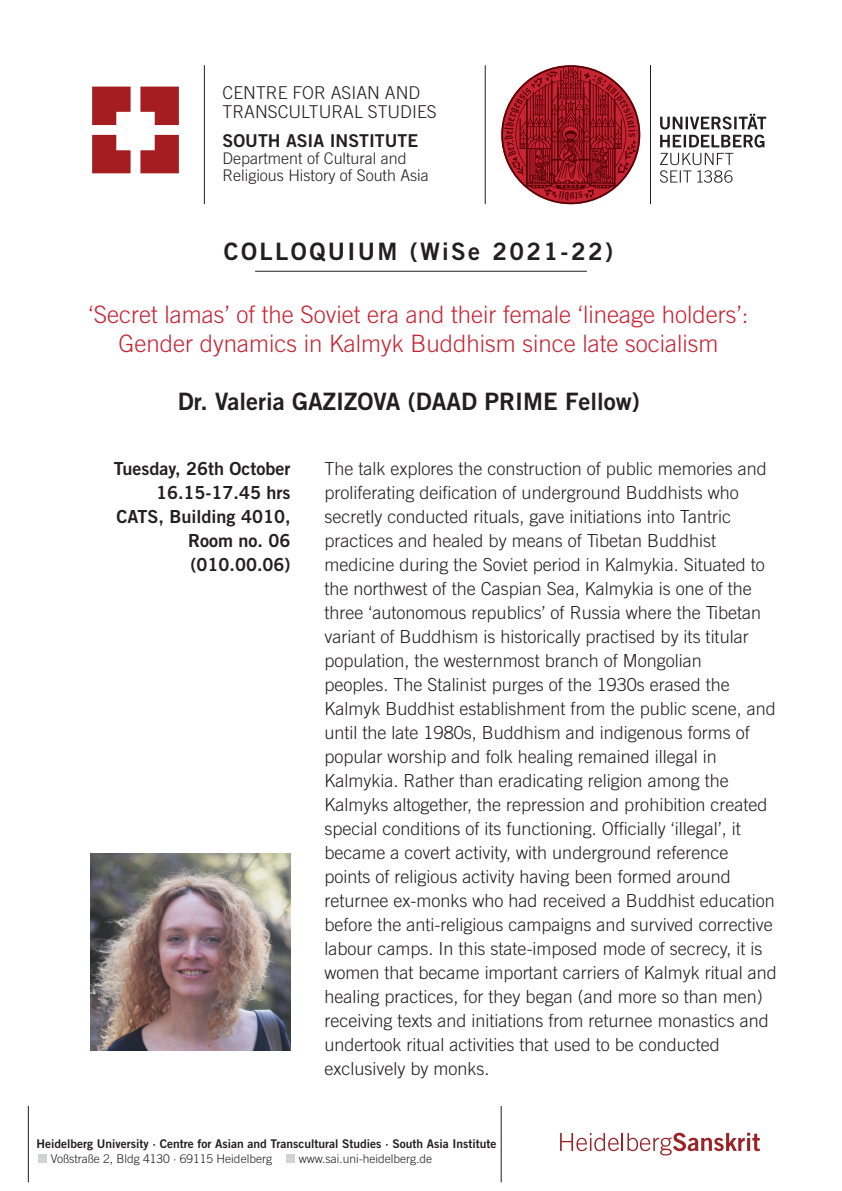
<style>
.page{position:relative;width:842px;height:1191px;background:#fff}
.page>*{position:absolute;margin:0;border:0;box-sizing:border-box;transform-origin:0 0}
.t1{font:300 24px "Trade Gothic LT Std";color:#c82434}
.t2{font:24px "Trade Gothic LT Std Bd 2";color:#231f20}
.t3{font:24px "Trade Gothic LT Std Bd 2";letter-spacing:.1em;color:#231f20}
.t4{font:300 18px/24px "Trade Gothic LT Std";color:#231f20}
.t5{font:18px/24px "Trade Gothic LT Std Bd 2";color:#231f20;text-align:right}
.t6{font:300 17.7px/18.4px "Trade Gothic LT Std";color:#231f20}
.t7{font:17.7px "Trade Gothic LT Std Bd 2";color:#231f20}
.t8{font:300 16px "Trade Gothic LT Std";color:#231f20}
.t9{font:12px "Trade Gothic LT Std Bd 2";color:#231f20}
.t10{font:300 12px "Trade Gothic LT Std";color:#231f20}
</style>
<div class="page">
<hr style="left:650px;top:65px;width:1px;height:139px;background:#231f20">
<svg style="left:660px;top:135px;width:104px;height:48px"></svg>
<svg style="left:660px;top:114px;width:106px;height:15px"></svg>
<svg style="left:501px;top:65px;width:139px;height:139px"></svg>
<hr style="left:485px;top:65px;width:1px;height:139px;background:#231f20">
<hr style="left:204px;top:65px;width:1px;height:139px;background:#231f20">
<svg style="left:92px;top:87px;width:39px;height:38px"></svg>
<svg style="left:140px;top:87px;width:39px;height:38px"></svg>
<svg style="left:92px;top:135px;width:39px;height:38px"></svg>
<svg style="left:140px;top:135px;width:39px;height:38px"></svg>
<hr style="left:28px;top:1106px;width:1px;height:76px;background:#231f20">
<div style="left:38px;top:1153px;width:9px;height:9px;background:#d1d2d4"></div>
<div style="left:286px;top:1153px;width:9px;height:9px;background:#d1d2d4"></div>
<hr style="left:501px;top:1106px;width:1px;height:76px;background:#231f20">
<hr style="left:255px;top:271px;width:332px;height:1px;background:#231f20">
<svg style="left:560px;top:1132px;width:200px;height:23px"></svg>
<img style="left:91px;top:853px;width:199px;height:197px">
<p class="t6" style="left:223px;top:84px;width:216px">CENTRE FOR ASIAN AND<br>TRANSCULTURAL STUDIES</p>
<p class="t7" style="left:223px;top:129px;width:197px">SOUTH ASIA INSTITUTE</p>
<p class="t8" style="left:223px;top:148px;width:186px">Department of Cultural and</p>
<p class="t8" style="left:223px;top:165px;width:208px">Religious History of South Asia</p>
<p class="t3" style="left:224px;top:236px;width:391px">COLLOQUIUM (WiSe 2021-22)</p>
<p class="t1" style="left:88px;top:300px;width:662px">‘Secret lamas’ of the Soviet era and their female ‘lineage holders’:</p>
<p class="t1" style="left:118px;top:329px;width:601px">Gender dynamics in Kalmyk Buddhism since late socialism</p>
<p class="t2" style="left:178px;top:386px;width:464px">Dr. Valeria GAZIZOVA (DAAD PRIME Fellow)</p>
<p class="t5" style="left:114px;top:456px;width:178px">Tuesday, 26th October<br>16.15-17.45 hrs</p>
<p class="t5" style="left:117px;top:504px;width:176px">CATS, Building 4010,<br>Room no. 06</p>
<p class="t5" style="left:191px;top:552px;width:101px">(010.00.06)</p>
<p class="t4" style="left:325px;top:456px;width:444px">The talk explores the construction of public memories and proliferating deification of underground Buddhists who secretly conducted rituals, gave initiations into Tantric practices and healed by means of Tibetan Buddhist</p>
<p class="t4" style="left:325px;top:552px;width:442px">medicine during the Soviet period in Kalmykia. Situated to the northwest of the Caspian Sea, Kalmykia is one of the three ‘autonomous republics’ of Russia where the Tibetan variant of Buddhism is historically practised by its titular population, the westernmost branch of Mongolian</p>
<p class="t4" style="left:325px;top:672px;width:453px">peoples. The Stalinist purges of the 1930s erased the Kalmyk Buddhist establishment from the public scene, and until the late 1980s, Buddhism and indigenous forms of popular worship and folk healing remained illegal in</p>
<p class="t4" style="left:325px;top:768px;width:444px">Kalmykia. Rather than eradicating religion among the<br>Kalmyks altogether, the repression and prohibition created special conditions of its functioning. Officially ‘illegal’, it</p>
<p class="t4" style="left:325px;top:840px;width:408px">became a covert activity, with underground reference points of religious activity having been formed around</p>
<p class="t4" style="left:325px;top:888px;width:454px">returnee ex-monks who had received a Buddhist education before the anti-religious campaigns and survived corrective labour camps. In this state-imposed mode of secrecy, it is women that became important carriers of Kalmyk ritual and healing practices, for they began (and more so than men) receiving texts and initiations from returnee monastics and undertook ritual activities that used to be conducted</p>
<p class="t4" style="left:325px;top:1056px;width:166px">exclusively by monks.</p>
<p class="t9" style="left:37px;top:1136px;width:461px">Heidelberg University · Centre for Asian and Transcultural Studies · South Asia Institute</p>
<p class="t10" style="left:51px;top:1151px;width:223px">Voßstraße 2, Bldg 4130 · 69115 Heidelberg</p>
<p class="t10" style="left:299px;top:1151px;width:135px">www.sai.uni-heidelberg.de</p>
</div>
